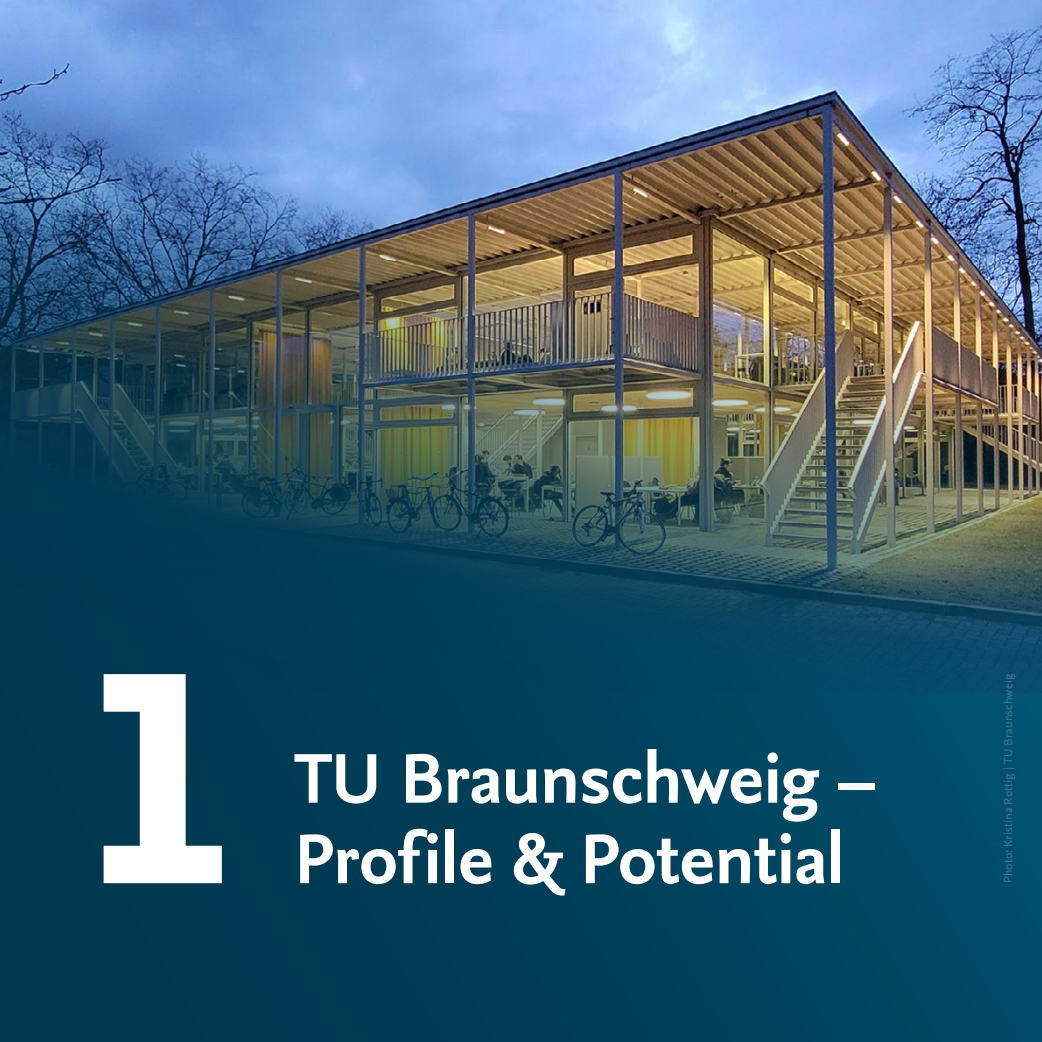
<style>
.page{position:relative;width:1042px;height:1042px;background:#fff}
.page>*{position:absolute;margin:0;border:0;box-sizing:border-box;transform-origin:0 0}
.t1{font:700 440.82px "Nexus Sans Pro";color:#fff}
.t2{font:700 73.5px "Nexus Sans Pro";letter-spacing:-.01em;color:#fff}
.t3{font:12.25px "Nexus Sans Pro";letter-spacing:.01em;color:#457a93}
</style>
<div class="page">
<div style="left:0;top:0;width:1042px;height:1042px;background:linear-gradient(to right,#00344b,#004c69)"></div>
<img style="left:0;top:0;width:1042px;height:692px">
<h1 class="t1" style="left:79px;top:407px;width:160px">1</h1>
<h2 class="t2" style="left:294px;top:723px;width:582px">TU Braunschweig –</h2>
<h2 class="t2" style="left:294px;top:804px;width:552px">Profile &amp; Potential</h2>
<p class="t3" style="left:999px;top:883px;width:211px;rotate:-90deg">Photo: Kristina Rottig | TU Braunschweig</p>
</div>
